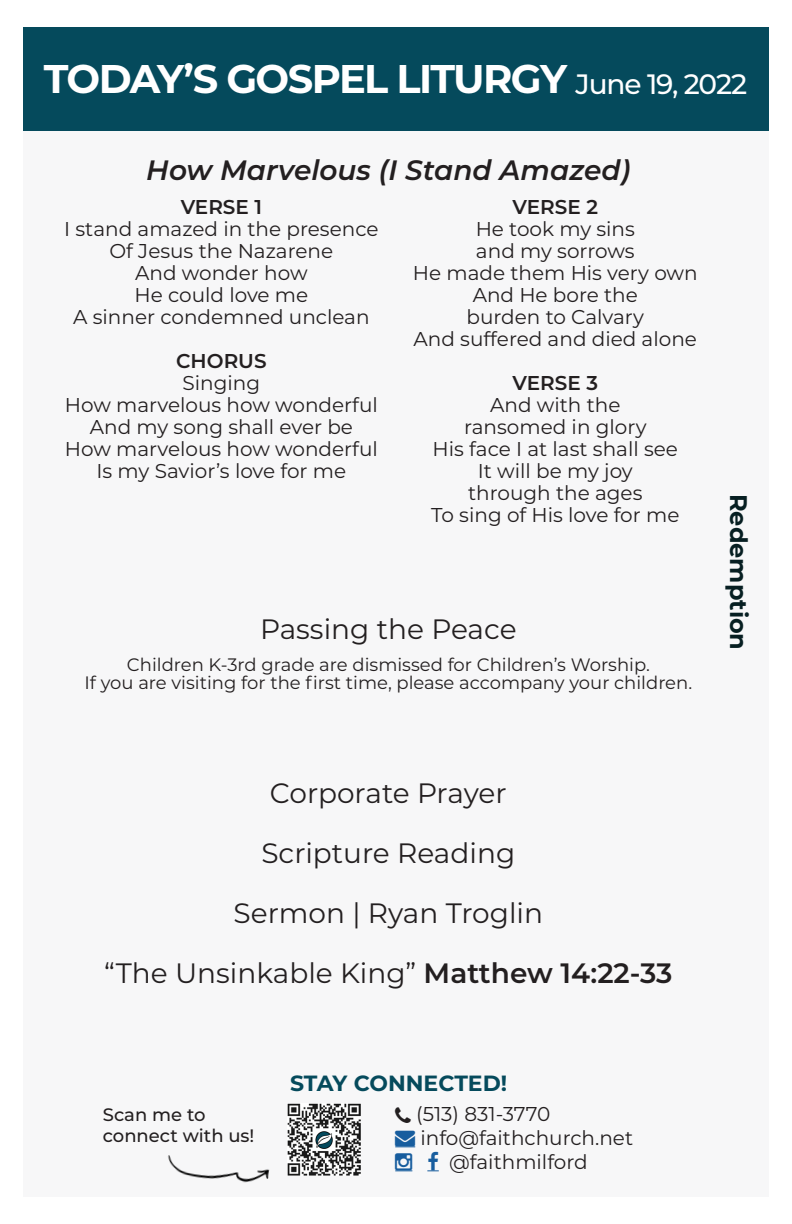
<style>
.page{position:relative;width:792px;height:1224px;background:#fff}
.page>*{position:absolute;margin:0;border:0;box-sizing:border-box;transform-origin:0 0}
.t1{font:700 40px "Montserrat";letter-spacing:-.04em;color:#fff}
.t2{font:28px "Montserrat";color:#231f20}
.t3{font:italic 600 28px "Montserrat";color:#231f20}
.t4{font:500 28px "Montserrat";letter-spacing:-.04em;color:#fff}
.t5{font:700 24px "Montserrat";color:#071f22}
.t6{font:700 22px "Montserrat";color:#054a5c}
.t7{font:20px "Montserrat";color:#231f20}
.t8{font:600 20px "Montserrat";color:#231f20}
.t9{font:18px "Montserrat";color:#231f20}
.t10{font:500 18px/21.6px "Montserrat";color:#231f20}
.s1{font-weight:600}
.s2{color:#175d9e}
</style>
<div class="page">
<div style="left:23px;top:130px;width:746px;height:1067px;background:#f7f7f8"></div>
<div style="left:23px;top:27px;width:746px;height:103px;background:#054a5c"></div>
<svg style="left:395px;top:1146px;width:20px;height:1px"></svg>
<img style="left:288px;top:1103px;width:72px;height:73px">
<img style="left:314px;top:1130px;width:20px;height:19px">
<img style="left:168px;top:1155px;width:102px;height:28px">
<svg style="left:395px;top:1170px;width:17px;height:1px"></svg>
<svg style="left:427px;top:1170px;width:12px;height:1px"></svg>
<p class="t1" style="left:44px;top:50px;width:525px">TODAY’S GOSPEL LITURGY</p>
<p class="t4" style="left:576px;top:64px;width:173px">June 19, 2022</p>
<p class="t3" style="left:146px;top:151px;width:486px">How Marvelous (I Stand Amazed)</p>
<p class="t8" style="left:181px;top:193px;width:83px">VERSE 1</p>
<p class="t7" style="left:64px;top:215px;width:316px">I stand amazed in the presence</p>
<p class="t7" style="left:110px;top:237px;width:225px">Of Jesus the Nazarene</p>
<p class="t7" style="left:135px;top:259px;width:174px">And wonder how</p>
<p class="t7" style="left:135px;top:281px;width:175px">He could love me</p>
<p class="t7" style="left:73px;top:303px;width:298px">A sinner condemned unclean</p>
<p class="t8" style="left:176px;top:347px;width:92px">CHORUS</p>
<p class="t7" style="left:183px;top:369px;width:79px">Singing</p>
<p class="t7" style="left:65px;top:391px;width:314px">How marvelous how wonderful</p>
<p class="t7" style="left:90px;top:413px;width:265px">And my song shall ever be</p>
<p class="t7" style="left:65px;top:435px;width:314px">How marvelous how wonderful</p>
<p class="t7" style="left:97px;top:457px;width:251px">Is my Savior’s love for me</p>
<p class="t8" style="left:513px;top:193px;width:87px">VERSE 2</p>
<p class="t7" style="left:476px;top:215px;width:161px">He took my sins</p>
<p class="t7" style="left:476px;top:237px;width:160px">and my sorrows</p>
<p class="t7" style="left:413px;top:259px;width:286px">He made them His very own</p>
<p class="t7" style="left:473px;top:281px;width:167px">And He bore the</p>
<p class="t7" style="left:467px;top:303px;width:179px">burden to Calvary</p>
<p class="t7" style="left:414px;top:325px;width:285px">And suffered and died alone</p>
<p class="t8" style="left:513px;top:369px;width:87px">VERSE 3</p>
<p class="t7" style="left:490px;top:391px;width:132px">And with the</p>
<p class="t7" style="left:464px;top:413px;width:184px">ransomed in glory</p>
<p class="t7" style="left:433px;top:435px;width:247px">His face I at last shall see</p>
<p class="t7" style="left:478px;top:457px;width:156px">It will be my joy</p>
<p class="t7" style="left:468px;top:479px;width:176px">through the ages</p>
<p class="t7" style="left:431px;top:501px;width:250px">To sing of His love for me</p>
<p class="t2" style="left:260px;top:610px;width:258px">Passing the Peace</p>
<p class="t9" style="left:127px;top:652px;width:524px">Children K-3rd grade are dismissed for Children’s Worship.</p>
<p class="t9" style="left:85px;top:670px;width:609px">If you are visiting for the first time, please accompany your children.</p>
<p class="t5" style="left:756px;top:494px;width:158px;rotate:90deg">Redemption</p>
<p class="t2" style="left:270px;top:774px;width:238px">Corporate Prayer</p>
<p class="t2" style="left:261px;top:834px;width:255px">Scripture Reading</p>
<p class="t2" style="left:234px;top:894px;width:311px">Sermon | Ryan Troglin</p>
<p class="t2" style="left:104px;top:954px;width:570px">“The Unsinkable King” <span class="s1">Matthew 14:22-33</span></p>
<p class="t10" style="left:103px;top:1103px;width:153px">Scan me to connect with us!</p>
<p class="t6" style="left:290px;top:1068px;width:219px">STAY CONNECTED!</p>
<p class="t7" style="left:416px;top:1101px;width:136px">(513) 831-3770</p>
<p class="t7" style="left:395px;top:1125px;width:239px"><span class="s2">→</span> info@faithchurch.net</p>
<p class="t7" style="left:449px;top:1149px;width:140px">@faithmilford</p>
</div>
